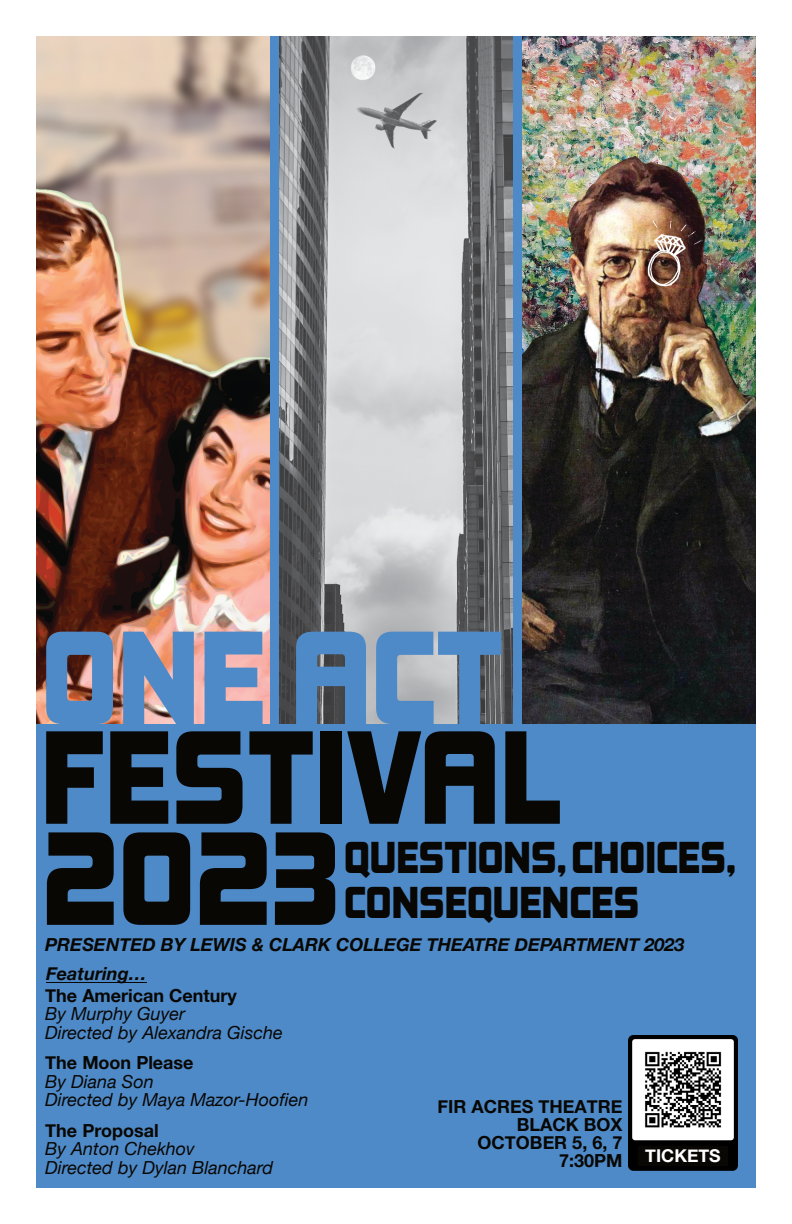
<style>
.page{position:relative;width:792px;height:1224px;background:#fff}
.page>*{position:absolute;margin:0;border:0;box-sizing:border-box;transform-origin:0 0}
.t1{font:121.6px/101.1px "Kimberley Bl";color:#080704}
.t2{font:121.6px "Kimberley Bl";color:#4f8ac8}
.t3{font:41px/45px "Kimberley Bl";color:#080704}
.t4{font:italic 18px/18.5px "Helvetica Neue";color:#080704}
.t5{font:700 18px/18px "Helvetica Neue";color:#080704;text-align:right}
.t6{font:italic 700 18px "Helvetica Neue";color:#080704}
.t7{font:700 17.7px "Helvetica Neue";color:#fff}
</style>
<div class="page">
<div style="left:36px;top:36px;width:720px;height:1152px;background:#4f8ac8"></div>
<img style="left:36px;top:36px;width:234px;height:688px">
<img style="left:279px;top:36px;width:234px;height:688px">
<hr style="left:46px;top:982px;width:101px;height:1px;background:#080704">
<img style="left:629px;top:1035px;width:108px;height:135px">
<img style="left:522px;top:36px;width:234px;height:688px">
<div style="left:638px;top:1146px;width:89px;height:19px;background:#080704"></div>
<h1 class="t2" style="left:41px;top:628px;width:463px">ONE ACT</h1>
<h1 class="t1" style="left:41px;top:737px;width:522px">FESTIVAL<br>2023</h1>
<h2 class="t3" style="left:344px;top:838px;width:394px">QUESTIONS,CHOICES,<br>CONSEQUENCES</h2>
<p class="t6" style="left:45px;top:933px;width:641px">PRESENTED BY LEWIS &amp; CLARK COLLEGE THEATRE DEPARTMENT 2023</p>
<p class="t6" style="left:46px;top:962px;width:102px">Featuring…</p>
<p class="t5" style="left:45px;top:986px;width:193px">The American Century</p>
<p class="t4" style="left:45px;top:1004px;width:239px">By Murphy Guyer<br>Directed by Alexandra Gische</p>
<p class="t5" style="left:45px;top:1053px;width:150px">The Moon Please</p>
<p class="t4" style="left:45px;top:1072px;width:265px">By Diana Son<br>Directed by Maya Mazor-Hoofien</p>
<p class="t5" style="left:45px;top:1121px;width:115px">The Proposal</p>
<p class="t4" style="left:45px;top:1139px;width:229px">By Anton Chekhov<br>Directed by Dylan Blanchard</p>
<p class="t5" style="left:437px;top:1097px;width:186px">FIR ACRES THEATRE<br>BLACK BOX<br>OCTOBER 5, 6, 7<br>7:30PM</p>
<p class="t7" style="left:645px;top:1145px;width:77px">TICKETS</p>
</div>
